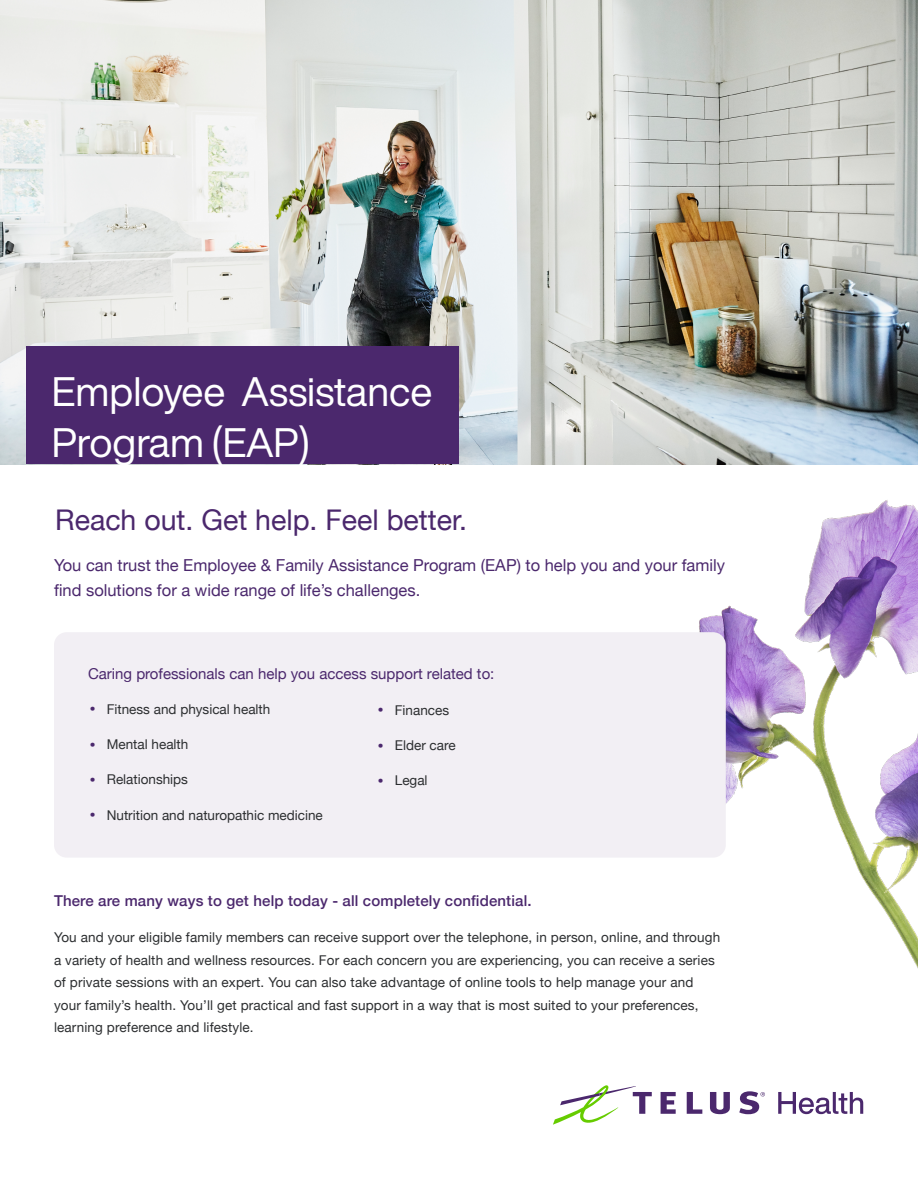
<style>
.page{position:relative;width:918px;height:1188px;background:#fff}
.page>*{position:absolute;margin:0;border:0;box-sizing:border-box;transform-origin:0 0}
.t1{font:40.5px/51px "Helvetica Now Display";color:#fff}
.t2{font:39px "Muller";color:#4b286d}
.t3{font:28.5px "Helvetica Neue";color:#4b286d}
.t4{font:16.5px/25.5px "Helvetica Neue";color:#4b286d}
.t5{font:500 15px "Helvetica Neue";letter-spacing:.01em;color:#4b286d}
.t6{font:15px "Helvetica Neue";color:#4b286d}
.t7{font:13.5px/22.5px "Helvetica Neue";letter-spacing:.01em;color:#2c2e30}
</style>
<div class="page">
<img style="left:660px;top:500px;width:258px;height:615px">
<img style="left:0;top:0;width:918px;height:464px">
<div style="left:26px;top:347px;width:433px;height:117px;background:#4b286d"></div>
<div style="left:54px;top:632px;width:672px;height:226px;background:#f2eff4;border-radius:13px"></div>
<svg style="left:661px;top:1092px;width:15px;height:22px"></svg>
<svg style="left:687px;top:1092px;width:15px;height:22px"></svg>
<svg style="left:710px;top:1092px;width:20px;height:22px"></svg>
<svg style="left:553px;top:1085px;width:99px;height:40px"></svg>
<svg style="left:739px;top:1091px;width:26px;height:23px"></svg>
<svg style="left:778px;top:1092px;width:85px;height:22px"></svg>
<h1 class="t1" style="left:52px;top:366px;width:382px">Employee Assistance<br>Program (EAP)</h1>
<h3 class="t3" style="left:55px;top:500px;width:413px">Reach out. Get help. Feel better.</h3>
<p class="t4" style="left:54px;top:553px;width:673px">You can trust the Employee &amp; Family Assistance Program (EAP) to help you and your family find solutions for a wide range of life’s challenges.</p>
<p class="t6" style="left:88px;top:662px;width:408px">Caring professionals can help you access support related to:</p>
<h2 class="t2" style="left:88px;top:681px;width:11px">·</h2>
<p class="t7" style="left:107px;top:699px;width:165px">Fitness and physical health</p>
<h2 class="t2" style="left:88px;top:716px;width:11px">·</h2>
<p class="t7" style="left:107px;top:734px;width:83px">Mental health</p>
<h2 class="t2" style="left:88px;top:751px;width:11px">·</h2>
<p class="t7" style="left:107px;top:769px;width:83px">Relationships</p>
<h2 class="t2" style="left:88px;top:787px;width:11px">·</h2>
<p class="t7" style="left:107px;top:804px;width:218px">Nutrition and naturopathic medicine</p>
<h2 class="t2" style="left:376px;top:682px;width:11px">·</h2>
<p class="t7" style="left:395px;top:700px;width:56px">Finances</p>
<h2 class="t2" style="left:376px;top:717px;width:11px">·</h2>
<p class="t7" style="left:395px;top:735px;width:62px">Elder care</p>
<h2 class="t2" style="left:376px;top:752px;width:11px">·</h2>
<p class="t7" style="left:395px;top:770px;width:34px">Legal</p>
<p class="t5" style="left:54px;top:888px;width:479px">There are many ways to get help today - all completely confidential.</p>
<p class="t7" style="left:54px;top:927px;width:668px">You and your eligible family members can receive support over the telephone, in person, online, and through a variety of health and wellness resources. For each concern you are experiencing, you can receive a series of private sessions with an expert. You can also take advantage of online tools to help manage your and your family’s health. You’ll get practical and fast support in a way that is most suited to your preferences, learning preference and lifestyle.</p>
</div>
